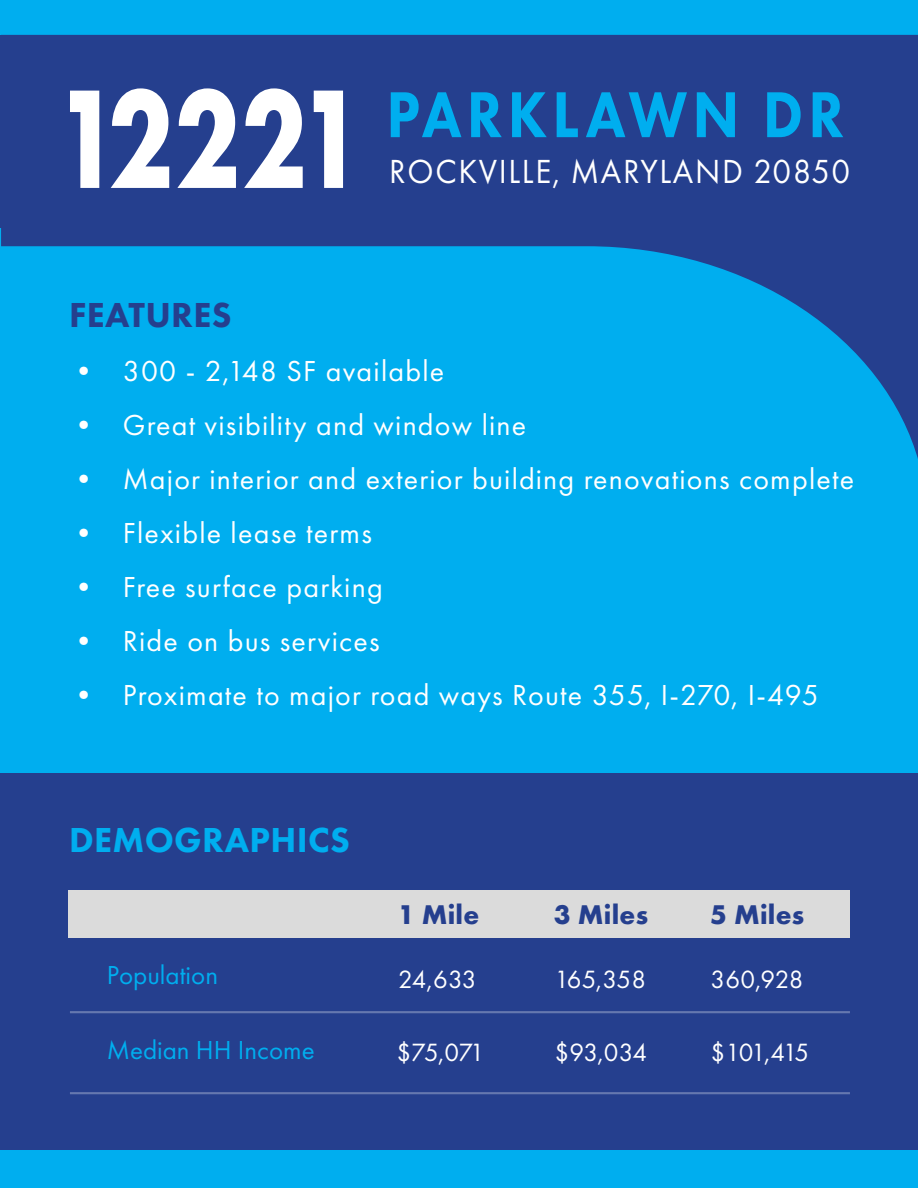
<style>
.page{position:relative;width:918px;height:1188px;background:#fff}
.page>*{position:absolute;margin:0;border:0;box-sizing:border-box;transform-origin:0 0}
.t1{font:700 145.95px "Futura PT";letter-spacing:-.035em;color:#fff;scale:.75 1}
.t2{font:800 67.2px "Futura PT";letter-spacing:.09em;color:#00aeef;scale:.87 1}
.t3{font:800 36px "Futura PT";letter-spacing:.01em;color:#00aeef}
.t4{font:800 36px "Futura PT";letter-spacing:.01em;color:#253f8e}
.t5{font:34.65px "Futura PT";letter-spacing:.05em;color:#fff;scale:.95 1}
.t6{font:30px "Futura PT";letter-spacing:.04em;color:#fff}
.t7{font:700 28.05px "Futura PT";letter-spacing:.01em;color:#253f8e}
.t8{font:27px "Futura PT";color:#00aeef}
.t9{font:25.95px "Futura PT";letter-spacing:-.04em;color:#fff}
</style>
<div class="page">
<div style="left:0;top:754px;width:918px;height:397px;background:#253f8e"></div>
<div style="left:0;top:0;width:918px;height:35px;background:#00aeef"></div>
<div style="left:0;top:228px;width:918px;height:545px;background:#00aeef"></div>
<svg style="left:1px;top:35px;width:917px;height:424px;fill:#253f8e"></svg>
<div style="left:0;top:1151px;width:918px;height:37px;background:#00aeef"></div>
<div style="left:69px;top:891px;width:781px;height:47px;background:#dbdbdb"></div>
<hr style="left:70px;top:1011px;width:780px;height:2px;background:#fff">
<hr style="left:70px;top:1092px;width:780px;height:2px;background:#fff">
<p class="t1" style="left:55px;top:45px;width:414px">12221</p>
<p class="t2" style="left:386px;top:73px;width:527px">PARKLAWN DR</p>
<p class="t5" style="left:389px;top:151px;width:487px">ROCKVILLE, MARYLAND 20850</p>
<p class="t4" style="left:69px;top:293px;width:164px">FEATURES</p>
<p class="t6" style="left:69px;top:353px;width:377px">• 300 - 2,148 SF available</p>
<p class="t6" style="left:69px;top:407px;width:459px">• Great visibility and window line</p>
<p class="t6" style="left:69px;top:461px;width:787px">• Major interior and exterior building renovations complete</p>
<p class="t6" style="left:69px;top:515px;width:305px">• Flexible lease terms</p>
<p class="t6" style="left:69px;top:569px;width:316px">• Free surface parking</p>
<p class="t6" style="left:69px;top:623px;width:313px">• Ride on bus services</p>
<p class="t6" style="left:69px;top:677px;width:752px">• Proximate to major road ways Route 355, I-270, I-495</p>
<p class="t3" style="left:69px;top:817px;width:283px">DEMOGRAPHICS</p>
<p class="t8" style="left:107px;top:959px;width:113px">Population</p>
<p class="t8" style="left:107px;top:1034px;width:209px">Median HH Income</p>
<p class="t7" style="left:398px;top:897px;width:83px">1 Mile</p>
<p class="t7" style="left:554px;top:897px;width:96px">3 Miles</p>
<p class="t7" style="left:710px;top:897px;width:96px">5 Miles</p>
<p class="t9" style="left:398px;top:964px;width:80px">24,633</p>
<p class="t9" style="left:554px;top:964px;width:93px">165,358</p>
<p class="t9" style="left:711px;top:964px;width:94px">360,928</p>
<p class="t9" style="left:396px;top:1037px;width:90px">$75,071</p>
<p class="t9" style="left:554px;top:1037px;width:95px">$93,034</p>
<p class="t9" style="left:711px;top:1037px;width:100px">$101,415</p>
</div>
